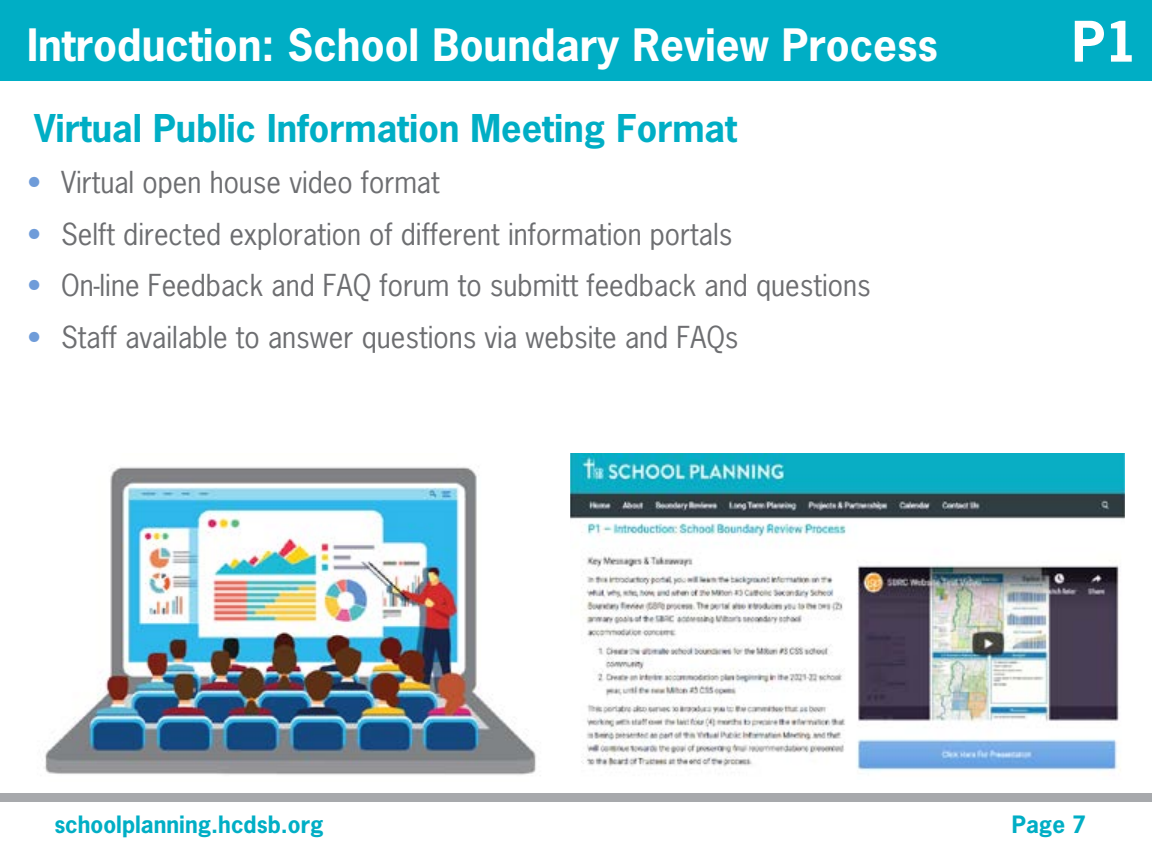
<style>
.page{position:relative;width:1152px;height:864px;background:#fff}
.page>*{position:absolute;margin:0;border:0;box-sizing:border-box;transform-origin:0 0}
.t1{font:700 52.5px "News Gothic";color:#fff}
.t2{font:700 42px "News Gothic";color:#fff}
.t3{font:700 36px "News Gothic";color:#00aec5}
.t4{font:28.5px "News Gothic";color:#6d6e71}
.t5{font:700 22.5px "News Gothic";color:#00aec5}
.s1{color:#6f9cd9}
</style>
<div class="page">
<div style="left:0;top:0;width:1152px;height:81px;background:#00aec5"></div>
<div style="left:0;top:793px;width:1152px;height:8px;background:#a7a9ac"></div>
<img style="left:44px;top:467px;width:492px;height:308px">
<img style="left:571px;top:454px;width:554px;height:318px">
<h2 class="t2" style="left:27px;top:17px;width:912px">Introduction: School Boundary Review Process</h2>
<h1 class="t1" style="left:1072px;top:7px;width:67px">P1</h1>
<p class="t3" style="left:34px;top:105px;width:704px">Virtual Public Information Meeting Format</p>
<p class="t4" style="left:27px;top:164px;width:414px"><span class="s1">•</span> Virtual open house video format</p>
<p class="t4" style="left:27px;top:216px;width:707px"><span class="s1">•</span> Selft directed exploration of different information portals</p>
<p class="t4" style="left:27px;top:267px;width:845px"><span class="s1">•</span> On-line Feedback and FAQ forum to submitt feedback and questions</p>
<p class="t4" style="left:27px;top:319px;width:713px"><span class="s1">•</span> Staff available to answer questions via website and FAQs</p>
<p class="t5" style="left:54px;top:809px;width:271px">schoolplanning.hcdsb.org</p>
<p class="t5" style="left:1012px;top:809px;width:76px">Page 7</p>
</div>
